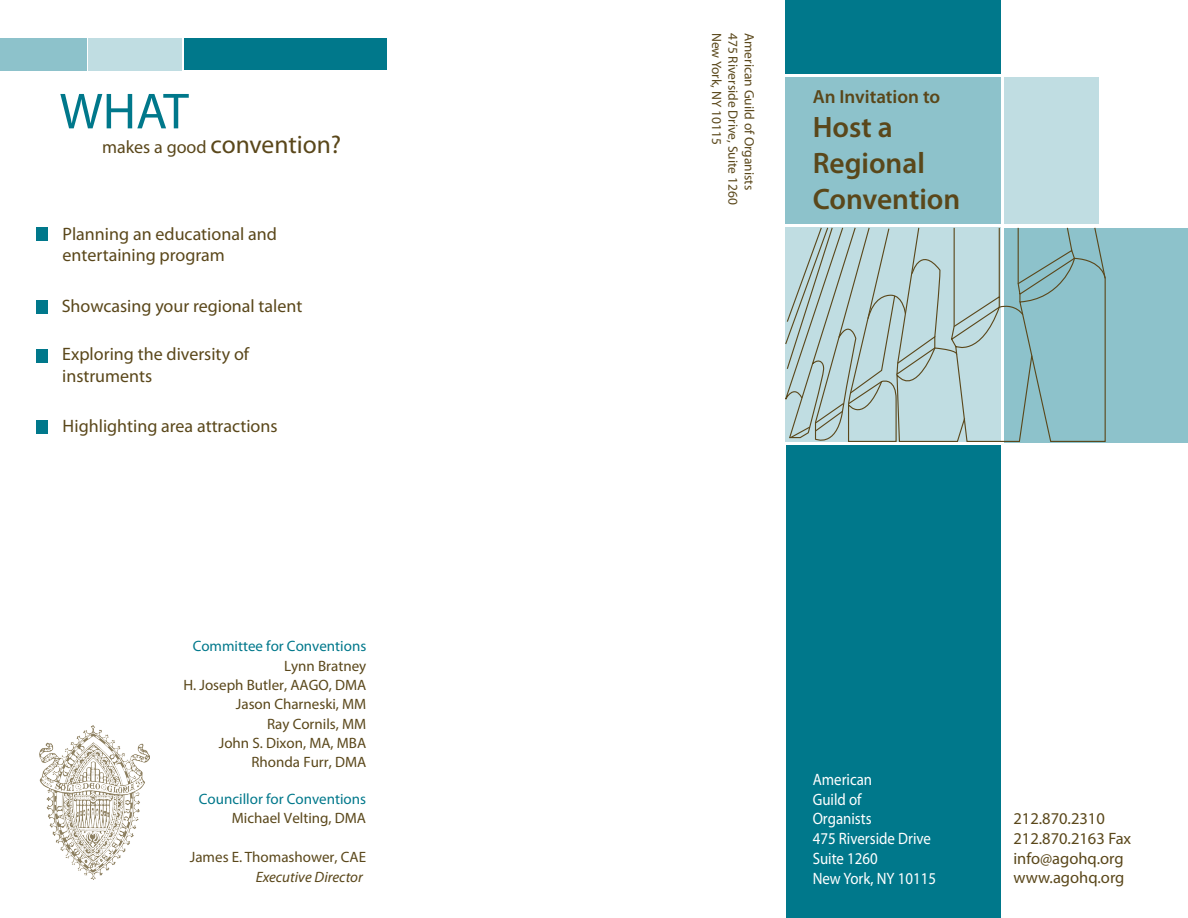
<style>
.page{position:relative;width:1188px;height:918px;background:#fff}
.page>*{position:absolute;margin:0;border:0;box-sizing:border-box;transform-origin:0 0}
.t1{font:51px "Myriad Pro";color:#00788b}
.t2{font:600 29.7px/35.5px "Myriad Pro";color:#5a471a}
.t3{font:25.5px "Myriad Pro";color:#5a471a}
.t4{font:600 19.05px "Myriad Pro";color:#5a471a}
.t5{font:18px/21.6px "Myriad Pro";color:#5a471a}
.t6{font:16.5px/19.8px "Myriad Pro";color:#fff;scale:.9 1}
.t7{font:16.5px/19.8px "Myriad Pro";color:#5a471a}
.t8{font:15px/19.4px "Myriad Pro";color:#5a471a;text-align:right}
.t9{font:15px/18.9px "Myriad Pro";color:#00788b;text-align:right}
.t10{font:13.5px "Myriad Pro";color:#5a471a}
.s1{font-size:18px}
.s2{color:#00788b}
.s3{color:#5a471a}
.s4{font-style:italic}
</style>
<div class="page">
<div style="left:1004px;top:228px;width:184px;height:214px;background:#8dc2cb"></div>
<svg style="left:785px;top:227px;width:321px;height:216px"></svg>
<div style="left:786px;top:445px;width:215px;height:473px;background:#00788b"></div>
<div style="left:786px;top:1px;width:215px;height:73px;background:#00788b"></div>
<div style="left:786px;top:78px;width:215px;height:146px;background:#8dc2cb"></div>
<div style="left:1004px;top:78px;width:94px;height:146px;background:#c0dde2"></div>
<div style="left:0;top:39px;width:87px;height:32px;background:#8dc2cb"></div>
<div style="left:89px;top:39px;width:93px;height:32px;background:#c0dde2"></div>
<div style="left:184px;top:39px;width:203px;height:31px;background:#00788b"></div>
<div style="left:36px;top:227px;width:12px;height:14px;background:#00788b"></div>
<div style="left:36px;top:300px;width:12px;height:14px;background:#00788b"></div>
<div style="left:36px;top:350px;width:12px;height:13px;background:#00788b"></div>
<div style="left:36px;top:420px;width:12px;height:14px;background:#00788b"></div>
<img style="left:39px;top:725px;width:111px;height:155px">
<p class="t1" style="left:60px;top:80px;width:131px">WHAT</p>
<p class="t3" style="left:102px;top:129px;width:241px"><span class="s1">makes a good</span> convention?</p>
<p class="t5" style="left:63px;top:223px;width:216px">Planning an educational and entertaining program</p>
<p class="t5" style="left:62px;top:295px;width:242px">Showcasing your regional talent</p>
<p class="t5" style="left:62px;top:343px;width:189px">Exploring the diversity of instruments</p>
<p class="t5" style="left:63px;top:415px;width:217px">Highlighting area attractions</p>
<p class="t8" style="left:183px;top:636px;width:184px"><span class="s2">Committee for Conventions<br></span>Lynn Bratney<br>H. Joseph Butler, AAGO, DMA<br>Jason Charneski, MM<br>Ray Cornils, MM<br>John S. Dixon, MA, MBA<br>Rhonda Furr, DMA</p>
<p class="t9" style="left:199px;top:789px;width:169px">Councillor for Conventions<br><span class="s3">Michael Velting, DMA</span></p>
<p class="t8" style="left:190px;top:847px;width:178px">James E. Thomashower, CAE<br><span class="s4">Executive Director</span></p>
<p class="t10" style="left:725px;top:33px;width:113px;rotate:90deg">New York, NY 10115</p>
<p class="t10" style="left:741px;top:33px;width:173px;rotate:90deg">475 Riverside Drive, Suite 1260</p>
<p class="t10" style="left:758px;top:33px;width:159px;rotate:90deg">American Guild of Organists</p>
<p class="t4" style="left:813px;top:84px;width:129px">An Invitation to</p>
<p class="t2" style="left:813px;top:109px;width:149px">Host a<br>Regional<br>Convention</p>
<p class="t6" style="left:813px;top:769px;width:139px">American<br>Guild of<br>Organists<br>475 Riverside Drive<br>Suite 1260<br>New York, NY 10115</p>
<p class="t7" style="left:1013px;top:808px;width:119px">212.870.2310<br>212.870.2163 Fax info@agohq.org www.agohq.org</p>
</div>
